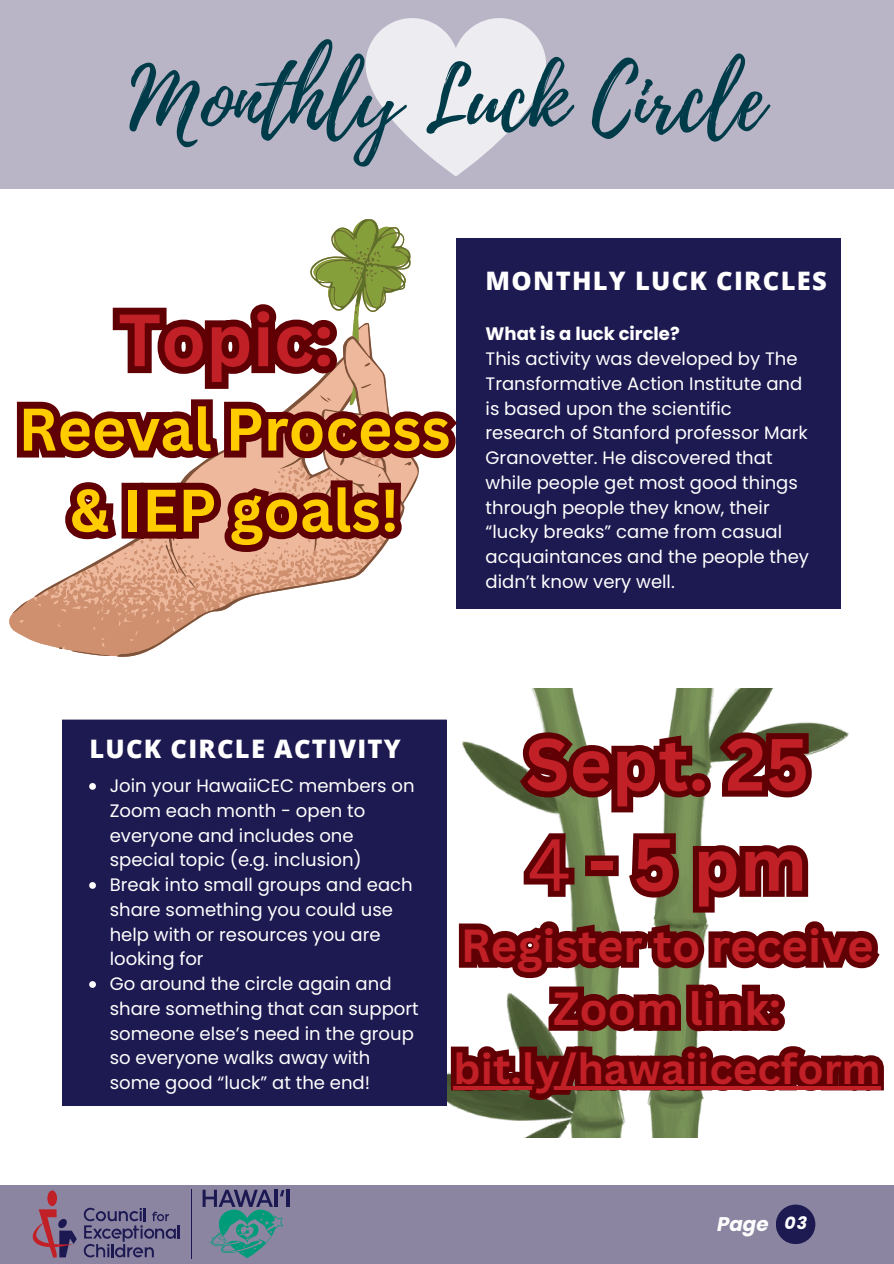
<style>
.page{position:relative;width:894px;height:1264px;background:#fff}
.page>*{position:absolute;margin:0;border:0;box-sizing:border-box;transform-origin:0 0}
.t1{font:85.5px "Playlist Script";color:#003b49}
.t2{font:700 72.15px/100.2px "Canva Sans";color:#c12026}
.t3{font:700 58.65px/81px "Canva Sans";color:#fc0;text-align:center}
.t4{font:700 45.15px/63px "Canva Sans";color:#c12026;text-align:center}
.t5{font:700 42.15px "Canva Sans";color:#c12026}
.t6{font:800 25.5px "Open Sans";letter-spacing:.05em;color:#fff}
.t7{font:italic 700 19.8px "Poppins";color:#fdfdfd}
.t8{font:18px/24.8px "Poppins";color:#fff}
.t9{font:700 18px "Poppins";color:#fff}
.t10{font:italic 700 17.25px "Poppins";color:#fff}
.s1{font-weight:400}
</style>
<div class="page">
<img style="left:419px;top:688px;width:430px;height:449px">
<div style="left:456px;top:238px;width:384px;height:370px;background:#1d1951"></div>
<div style="left:62px;top:719px;width:384px;height:386px;background:#1d1951"></div>
<div style="left:0;top:0;width:893px;height:188px;background:#b9b5c6"></div>
<svg style="left:365px;top:18px;width:181px;height:158px"></svg>
<div style="left:0;top:1185px;width:893px;height:78px;background:#8b85a1"></div>
<div style="left:775px;top:1204px;width:40px;height:39px;background:#1d1951;border-radius:50%"></div>
<div style="left:47px;top:1190px;width:10px;height:16px;background:#c12026;border-radius:50%"></div>
<svg style="left:83px;top:1207px;width:97px;height:50px"></svg>
<svg style="left:33px;top:1209px;width:44px;height:48px"></svg>
<hr style="left:191px;top:1189px;width:1px;height:70px;background:#1b1852">
<hr style="left:286px;top:1189px;width:3px;height:17px;background:#1b1852">
<svg style="left:202px;top:1189px;width:82px;height:69px"></svg>
<svg style="left:9px;top:607px;width:143px;height:49px"></svg>
<svg style="left:19px;top:562px;width:353px;height:87px"></svg>
<svg style="left:89px;top:783px;width:7px;height:6px"></svg>
<svg style="left:89px;top:882px;width:7px;height:6px"></svg>
<svg style="left:89px;top:981px;width:7px;height:6px"></svg>
<svg style="left:512px;top:723px;width:308px;height:95px"></svg>
<svg style="left:445px;top:827px;width:439px;height:282px"></svg>
<hr style="left:453px;top:1086px;width:427px;height:4px;background:#c12026">
<svg style="left:16px;top:219px;width:451px;height:343px"></svg>
<p class="t1" style="left:129px;top:39px;width:636px">Monthly Luck Circle</p>
<h5 class="t2" style="left:118px;top:288px;width:217px">Topic:</h5>
<h5 class="t3" style="left:18px;top:387px;width:433px">Reeval Process &amp; IEP goals!</h5>
<h2 class="t6" style="left:485px;top:263px;width:342px">MONTHLY LUCK CIRCLES</h2>
<h1 class="t9" style="left:485px;top:321px;width:195px">What is a luck circle?</h1>
<p class="t8" style="left:485px;top:346px;width:325px">This activity was developed by The<br>Transformative Action Institute and is based upon the scientific research of Stanford professor Mark<br>Granovetter. He discovered that while people get most good things through people they know, their “lucky breaks” came from casual acquaintances and the people they didn’t know very well.</p>
<h4 class="t6" style="left:89px;top:731px;width:313px">LUCK CIRCLE ACTIVITY</h4>
<h4 class="t8" style="left:110px;top:773px;width:306px">Join your HawaiiCEC members on<br>Zoom each month - open to everyone and includes one special topic (e.g. inclusion)</h4>
<p class="t8" style="left:110px;top:872px;width:304px">Break into small groups and each share something you could use help with or resources you are looking for</p>
<p class="t8" style="left:110px;top:971px;width:310px">Go around the circle again and share something that can support someone else’s need in the group so everyone walks away with some good “luck” at the end!</p>
<h3 class="t2" style="left:525px;top:712px;width:285px">Sept. 25<br><span class="s1">4</span>-5pm</h3>
<h3 class="t4" style="left:460px;top:912px;width:414px">Register to receive<br>Zoom link:</h3>
<p class="t5" style="left:453px;top:1039px;width:428px">bit.ly/hawaiicecform</p>
<p class="t7" style="left:717px;top:1210px;width:53px">Page</p>
<p class="t10" style="left:784px;top:1211px;width:24px">03</p>
</div>
